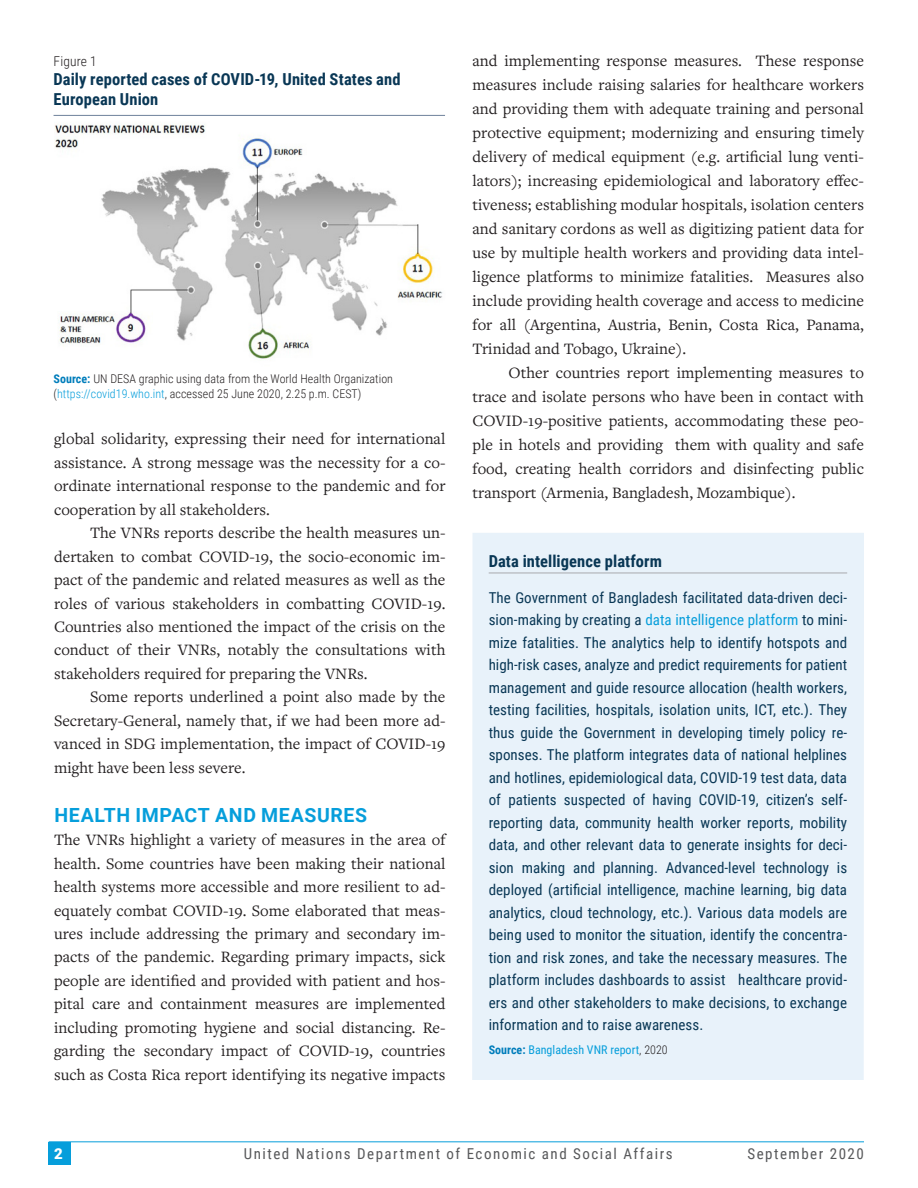
<style>
.page{position:relative;width:918px;height:1188px;background:#fff}
.page>*{position:absolute;margin:0;border:0;box-sizing:border-box;transform-origin:0 0}
.HL1{font:700 19.5px "Roboto";letter-spacing:.03em;color:#069edb}
.Firstpara{font:16.5px/24px "Freight Text Pro";letter-spacing:.005em;color:#231f20;text-align:justify}
.Body_Text{font:16.5px/23.4px "Freight Text Pro";letter-spacing:.005em;color:#231f20;text-align:justify}
.Figure_head_2{font:700 16.5px/19.5px "Roboto Condensed";letter-spacing:.005em;color:#093755}
.Box_head_2{font:700 16.5px "Roboto Condensed";letter-spacing:.005em;color:#093755}
.Firstpara-2{font:15px/22.5px "Roboto Condensed";letter-spacing:.005em;color:#093755;text-align:justify}
.t1{font:15px "Roboto Condensed";letter-spacing:.1em;color:#57585a}
.t2{font:900 15px "Roboto";color:#fff}
.Figure_head_1{font:300 13.5px "Roboto Condensed";letter-spacing:.01em;color:#231f20}
.Source{font:300 12px/15px "Roboto Condensed";letter-spacing:.005em;color:#231f20}
.Source-2{font:12px "Roboto Condensed";letter-spacing:.005em;color:#069edb}
.s1{font-weight:700;color:#007dbb}
.s2{color:#069edb}
.s3{font-weight:300;color:#231f20}
</style>
<div class="page">
<div style="left:49px;top:1142px;width:22px;height:23px;background:#069edb"></div>
<hr style="left:49px;top:1141px;width:815px;height:1px;background:#069edb">
<div style="left:472px;top:533px;width:392px;height:547px;background:#e8f2fa"></div>
<hr style="left:489px;top:573px;width:358px;height:1px;background:#a8a9ad">
<hr style="left:54px;top:115px;width:391px;height:1px;background:#6e819b">
<img style="left:55px;top:124px;width:388px;height:235px">
<p class="Figure_head_1" style="left:54px;top:51px;width:45px">Figure 1</p>
<h6 class="Figure_head_2" style="left:54px;top:69px;width:349px">Daily reported cases of COVID-19, United States and<br>European Union</h6>
<p class="Source" style="left:54px;top:371px;width:341px"><span class="s1">Source:</span> UN DESA graphic using data from the World Health Organization (<span class="s2">https://covid19.who.int</span>, accessed 25 June 2020, 2.25 p.m. CEST)</p>
<p class="Body_Text" style="left:54px;top:427px;width:393px">global solidarity, expressing their need for international assistance. A strong message was the necessity for a co&shy;ordinate international response to the pandemic and for cooperation by all stakeholders.</p>
<p class="Body_Text" style="left:54px;top:521px;width:393px;text-indent:36px">The VNRs reports describe the health measures un&shy;dertaken to combat COVID-19, the socio-economic im&shy;pact of the pandemic and related measures as well as the roles of various stakeholders in combatting COVID-19.<br>Countries also mentioned the impact of the crisis on the conduct of their VNRs, notably the consultations with stakeholders required for preparing the VNRs.</p>
<p class="Body_Text" style="left:54px;top:685px;width:393px;text-indent:36px">Some reports underlined a point also made by the Secretary-General, namely that, if we had been more ad&shy;vanced in SDG implementation, the impact of COVID-19 might have been less severe.</p>
<p class="HL1" style="left:54px;top:801px;width:314px">HEALTH IMPACT AND MEASURES</p>
<p class="Firstpara" style="left:54px;top:828px;width:393px;line-height:23.4px">The VNRs highlight a variety of measures in the area of health. Some countries have been making their national health systems more accessible and more resilient to ad&shy;equately combat COVID-19. Some elaborated that meas&shy;ures include addressing the primary and secondary im&shy;pacts of the pandemic. Regarding primary impacts, sick people are identified and provided with patient and hos&shy;pital care and containment measures are implemented including promoting hygiene and social distancing. Re&shy;garding the secondary impact of COVID-19, countries such as Costa Rica report identifying its negative impacts</p>
<p class="Firstpara" style="left:472px;top:48px;width:393px">and implementing response measures. These response measures include raising salaries for healthcare workers and providing them with adequate training and personal protective equipment; modernizing and ensuring timely delivery of medical equipment (e.g. artificial lung venti&shy;lators); increasing epidemiological and laboratory effec&shy;tiveness; establishing modular hospitals, isolation centers and sanitary cordons as well as digitizing patient data for use by multiple health workers and providing data intel&shy;ligence platforms to minimize fatalities. Measures also include providing health coverage and access to medicine for all (Argentina, Austria, Benin, Costa Rica, Panama, Trinidad and Tobago, Ukraine).</p>
<p class="Body_Text" style="left:472px;top:360px;width:393px;line-height:24px;text-indent:36px">Other countries report implementing measures to trace and isolate persons who have been in contact with COVID-19-positive patients, accommodating these peo&shy;ple in hotels and providing them with quality and safe food, creating health corridors and disinfecting public transport (Armenia, Bangladesh, Mozambique).</p>
<p class="Box_head_2" style="left:489px;top:549px;width:175px">Data intelligence platform</p>
<p class="Firstpara-2" style="left:489px;top:585px;width:360px">The Government of Bangladesh facilitated data-driven deci&shy;sion-making by creating a <span class="s2">data intelligence platform</span> to mini&shy;mize fatalities. The analytics help to identify hotspots and high-risk cases, analyze and predict requirements for patient management and guide resource allocation (health workers, testing facilities, hospitals, isolation units, ICT, etc.). They thus guide the Government in developing timely policy re&shy;sponses. The platform integrates data of national helplines and hotlines, epidemiological data, COVID-19 test data, data of patients suspected of having COVID-19, citizen’s self&shy;reporting data, community health worker reports, mobility data, and other relevant data to generate insights for deci&shy;sion making and planning. Advanced-level technology is deployed (artificial intelligence, machine learning, big data analytics, cloud technology, etc.). Various data models are being used to monitor the situation, identify the concentra&shy;tion and risk zones, and take the necessary measures. The platform includes dashboards to assist healthcare provid&shy;ers and other stakeholders to make decisions, to exchange information and to raise awareness.</p>
<p class="Source-2" style="left:489px;top:1041px;width:181px"><span class="s1">Source:</span> Bangladesh VNR report<span class="s3">, 2020</span></p>
<p class="t2" style="left:54px;top:1143px;width:10px">2</p>
<p class="t1" style="left:244px;top:1143px;width:430px">United Nations Department of Economic and Social Affairs</p>
<p class="t1" style="left:748px;top:1143px;width:118px">September 2020</p>
</div>
